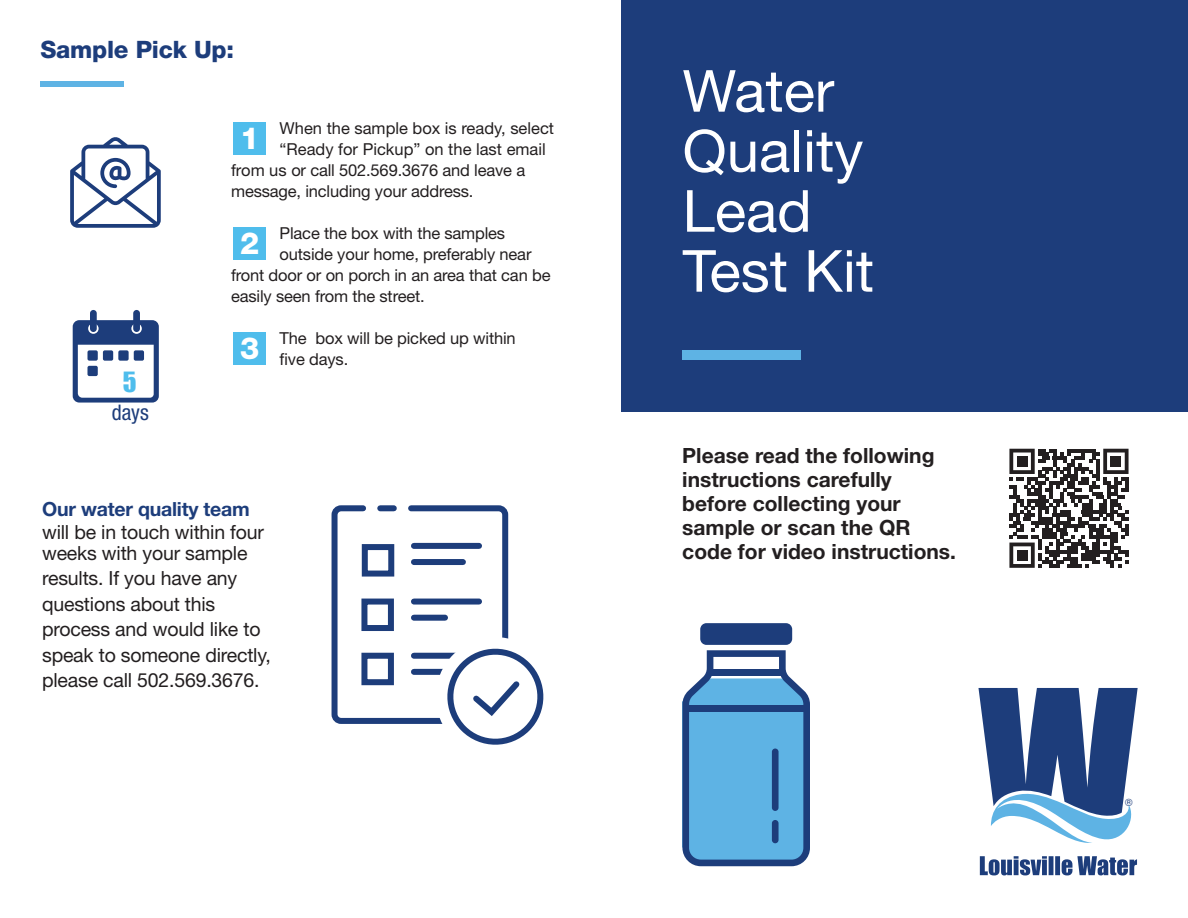
<style>
.page{position:relative;width:1188px;height:918px;background:#fff}
.page>*{position:absolute;margin:0;border:0;box-sizing:border-box;transform-origin:0 0}
.t1{font:58.05px/60px "Helvetica Neue LT Std";color:#fff}
.t2{font:800 30.45px "Helvetica Neue LT Std";color:#fff}
.t3{font:25.65px "Impact";color:#4fbdec}
.t4{font:800 24px "Helvetica Neue LT Std";letter-spacing:-.01em;color:#1d3d7b}
.t5{font:condensed 21.6px "Helvetica Neue LT Std";color:#1d3d7b}
.t6{font:700 21px/24px "Helvetica Neue LT Std";color:#231f20}
.t7{font:19.5px/25.5px "Helvetica Neue LT Std";letter-spacing:-.01em;color:#231f20}
.t8{font:700 19.5px "Helvetica Neue LT Std";letter-spacing:-.01em;color:#1d3d7b}
.t9{font:16.5px/21px "Helvetica Neue LT Std";letter-spacing:-.01em;color:#231f20}
.t10{font:10.05px "Helvetica";color:#1d3d7b}
</style>
<div class="page">
<div style="left:621px;top:0;width:567px;height:411px;background:#1d3d7b"></div>
<svg style="left:978px;top:688px;width:160px;height:155px"></svg>
<svg style="left:980px;top:856px;width:157px;height:19px"></svg>
<div style="left:683px;top:350px;width:118px;height:10px;background:#5eb3e4"></div>
<svg style="left:682px;top:650px;width:128px;height:216px;background:#65a8d6"></svg>
<div style="left:700px;top:623px;width:92px;height:22px;background:#1d3d7b;border-radius:6px"></div>
<div style="left:686px;top:706px;width:121px;height:6px;background:#1d3d7b"></div>
<div style="left:772px;top:749px;width:7px;height:62px;background:#1d3d7b;border-radius:3px"></div>
<div style="left:772px;top:820px;width:7px;height:23px;background:#1d3d7b;border-radius:3px"></div>
<div style="left:709px;top:669px;width:73px;height:7px;background:#1d3d7b"></div>
<div style="left:40px;top:81px;width:84px;height:6px;background:#5eb3e4"></div>
<div style="left:233px;top:122px;width:33px;height:33px;background:#4fbdec"></div>
<div style="left:233px;top:227px;width:33px;height:33px;background:#4fbdec"></div>
<div style="left:233px;top:332px;width:33px;height:33px;background:#4fbdec"></div>
<svg style="left:70px;top:137px;width:91px;height:91px"></svg>
<div style="left:73px;top:320px;width:86px;height:83px;background:#1d3d7b;border-radius:7px"></div>
<div style="left:78px;top:345px;width:76px;height:53px;background:#fff"></div>
<div style="left:87px;top:350px;width:11px;height:11px;background:#1d3d7b;border-radius:2px"></div>
<div style="left:103px;top:350px;width:10px;height:11px;background:#1d3d7b;border-radius:2px"></div>
<div style="left:118px;top:350px;width:11px;height:11px;background:#1d3d7b;border-radius:2px"></div>
<div style="left:134px;top:350px;width:10px;height:11px;background:#1d3d7b;border-radius:2px"></div>
<div style="left:87px;top:366px;width:11px;height:10px;background:#1d3d7b;border-radius:2px"></div>
<svg style="left:88px;top:323px;width:11px;height:11px"></svg>
<div style="left:90px;top:310px;width:7px;height:22px;background:#1d3d7b;border-radius:3px"></div>
<svg style="left:131px;top:323px;width:11px;height:11px"></svg>
<div style="left:133px;top:310px;width:7px;height:22px;background:#1d3d7b;border-radius:3px"></div>
<svg style="left:331px;top:505px;width:213px;height:240px"></svg>
<div style="left:362px;top:544px;width:32px;height:33px;border:6px solid #1d3d7b"></div>
<svg style="left:1009px;top:449px;width:120px;height:119px"></svg>
<div style="left:1017px;top:456px;width:10px;height:11px;background:#231f20"></div>
<div style="left:1110px;top:456px;width:11px;height:11px;background:#231f20"></div>
<div style="left:1017px;top:550px;width:10px;height:11px;background:#231f20"></div>
<h3 class="t4" style="left:40px;top:35px;width:195px">Sample Pick Up:</h3>
<h3 class="t3" style="left:123px;top:362px;width:15px">5</h3>
<h3 class="t5" style="left:112px;top:399px;width:39px">days</h3>
<p class="t9" style="left:280px;top:117px;width:276px">When the sample box is ready, select</p>
<p class="t9" style="left:280px;top:138px;width:268px">“Ready for Pickup” on the last email</p>
<p class="t9" style="left:231px;top:159px;width:296px">from us or call 502.569.3676 and leave a</p>
<p class="t9" style="left:231px;top:180px;width:244px">message, including your address.</p>
<p class="t9" style="left:280px;top:222px;width:227px">Place the box with the samples</p>
<p class="t9" style="left:280px;top:243px;width:253px">outside your home, preferably near</p>
<p class="t9" style="left:231px;top:264px;width:321px">front door or on porch in an area that can be</p>
<p class="t9" style="left:231px;top:285px;width:195px">easily seen from the street.</p>
<p class="t9" style="left:280px;top:327px;width:238px">The box will be picked up within five days.</p>
<h2 class="t2" style="left:240px;top:120px;width:21px">1</h2>
<h2 class="t2" style="left:240px;top:225px;width:21px">2</h2>
<h2 class="t2" style="left:240px;top:330px;width:21px">3</h2>
<p class="t8" style="left:42px;top:497px;width:209px">Our water quality team</p>
<p class="t7" style="left:42px;top:521px;width:223px;line-height:21px">will be in touch within four weeks with your sample</p>
<p class="t7" style="left:42px;top:565px;width:230px">results. If you have any questions about this process and would like to speak to someone directly, please call 502.569.3676.</p>
<h1 class="t1" style="left:683px;top:60px;width:193px">Water<br>Quality<br>Lead<br>Test Kit</h1>
<p class="t6" style="left:682px;top:443px;width:275px">Please read the following instructions carefully before collecting your sample or scan the QR code for video instructions.</p>
<p class="t10" style="left:1125px;top:795px;width:9px">®</p>
</div>
